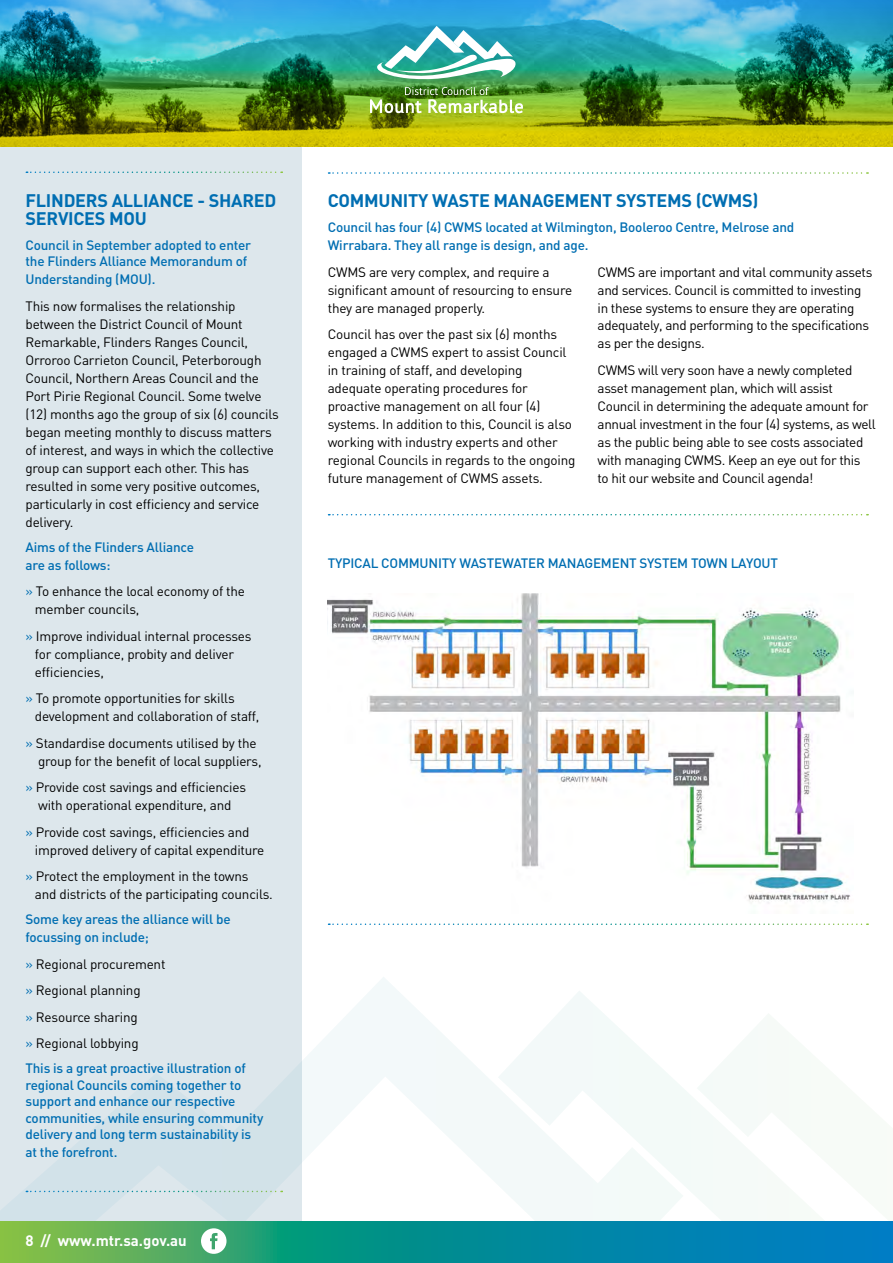
<style>
.page{position:relative;width:893px;height:1263px;background:#fff}
.page>*{position:absolute;margin:0;border:0;box-sizing:border-box;transform-origin:0 0}
.t1{font:700 18px/18px "DIN";letter-spacing:-.015em;color:#006eb2}
.t2{font:700 15px "DIN";color:#fff}
.t3{font:13.5px/18px "DIN";letter-spacing:-.015em;color:#000}
.t4{font:500 13.5px/16.5px "DIN";letter-spacing:-.015em;color:#006eb2}
.s1{color:#006eb2}
</style>
<div class="page">
<div style="left:0;top:147px;width:302px;height:1108px;background:#dde7ec"></div>
<svg style="left:683px;top:1073px;width:210px;height:149px"></svg>
<svg style="left:0;top:977px;width:683px;height:245px"></svg>
<svg style="left:26px;top:171px;width:256px;height:2px"></svg>
<svg style="left:26px;top:1191px;width:256px;height:1px"></svg>
<svg style="left:328px;top:172px;width:540px;height:2px"></svg>
<svg style="left:328px;top:514px;width:540px;height:1px"></svg>
<svg style="left:328px;top:923px;width:540px;height:2px"></svg>
<img style="left:328px;top:593px;width:522px;height:311px">
<svg style="left:0;top:1222px;width:893px;height:41px"></svg>
<svg style="left:201px;top:1228px;width:26px;height:26px"></svg>
<img style="left:0;top:0;width:893px;height:147px">
<img style="left:370px;top:26px;width:153px;height:87px">
<h1 class="t1" style="left:26px;top:190px;width:252px">FLINDERS ALLIANCE - SHARED<br>SERVICES MOU</h1>
<p class="t4" style="left:26px;top:236px;width:227px">Council in September adopted to enter the Flinders Alliance Memorandum of</p>
<p class="t4" style="left:26px;top:270px;width:131px">Understanding (MOU).</p>
<p class="t3" style="left:26px;top:296px;width:255px">This now formalises the relationship between the District Council of Mount Remarkable, Flinders Ranges Council, Orroroo Carrieton Council, Peterborough Council, Northern Areas Council and the Port Pirie Regional Council. Some twelve (12) months ago the group of six (6) councils began meeting monthly to discuss matters of interest, and ways in which the collective group can support each other. This has resulted in some very positive outcomes, particularly in cost efficiency and service delivery.</p>
<p class="t4" style="left:26px;top:537px;width:170px;line-height:18px">Aims of the Flinders Alliance are as follows:</p>
<p class="t3" style="left:35px;top:582px;width:212px;text-indent:-9px"><span class="s1">»</span> To enhance the local economy of the member councils,</p>
<p class="t3" style="left:35px;top:626px;width:218px;text-indent:-9px"><span class="s1">»</span> Improve individual internal processes for compliance, probity and deliver efficiencies,</p>
<p class="t3" style="left:35px;top:689px;width:226px;text-indent:-9px"><span class="s1">»</span> To promote opportunities for skills development and collaboration of staff,</p>
<p class="t3" style="left:38px;top:733px;width:225px;text-indent:-13px"><span class="s1">»</span> Standardise documents utilised by the group for the benefit of local suppliers,</p>
<p class="t3" style="left:26px;top:778px;width:222px;text-align:center"><span class="s1">»</span> Provide cost savings and efficiencies with operational expenditure, and</p>
<p class="t3" style="left:35px;top:822px;width:231px;text-indent:-9px"><span class="s1">»</span> Provide cost savings, efficiencies and improved delivery of capital expenditure</p>
<p class="t3" style="left:35px;top:867px;width:239px;text-indent:-9px"><span class="s1">»</span> Protect the employment in the towns and districts of the participating councils.</p>
<p class="t4" style="left:26px;top:910px;width:207px;line-height:18px">Some key areas the alliance will be focussing on include;</p>
<p class="t3" style="left:26px;top:950px;width:141px;line-height:26.5px"><span class="s1">»</span> Regional procurement <span class="s1">»</span> Regional planning<br><span class="s1">»</span> Resource sharing<br><span class="s1">»</span> Regional lobbying</p>
<p class="t4" style="left:26px;top:1059px;width:239px">This is a great proactive illustration of regional Councils coming together to support and enhance our respective communities, while ensuring community delivery and long term sustainability is</p>
<p class="t4" style="left:26px;top:1143px;width:93px">at the forefront.</p>
<p class="t2" style="left:26px;top:1231px;width:163px">8 // www.mtr.sa.gov.au</p>
<h1 class="t1" style="left:328px;top:190px;width:432px">COMMUNITY WASTE MANAGEMENT SYSTEMS (CWMS)</h1>
<p class="t4" style="left:328px;top:217px;width:468px;line-height:18px">Council has four (4) CWMS located at Wilmington, Booleroo Centre, Melrose and<br>Wirrabara. They all range is design, and age.</p>
<p class="t3" style="left:328px;top:262px;width:246px">CWMS are very complex, and require a significant amount of resourcing to ensure they are managed properly.</p>
<p class="t3" style="left:328px;top:325px;width:249px">Council has over the past six (6) months engaged a CWMS expert to assist Council in training of staff, and developing adequate operating procedures for proactive management on all four (4) systems. In addition to this, Council is also working with industry experts and other regional Councils in regards to the ongoing future management of CWMS assets.</p>
<p class="t3" style="left:598px;top:262px;width:276px">CWMS are important and vital community assets and services. Council is committed to investing in these systems to ensure they are operating adequately, and performing to the specifications as per the designs.</p>
<p class="t3" style="left:598px;top:361px;width:280px">CWMS will very soon have a newly completed asset management plan, which will assist Council in determining the adequate amount for annual investment in the four (4) systems, as well as the public being able to see costs associated with managing CWMS. Keep an eye out for this<br>to hit our website and Council agenda!</p>
<p class="t4" style="left:328px;top:554px;width:452px">TYPICAL COMMUNITY WASTEWATER MANAGEMENT SYSTEM TOWN LAYOUT</p>
</div>
